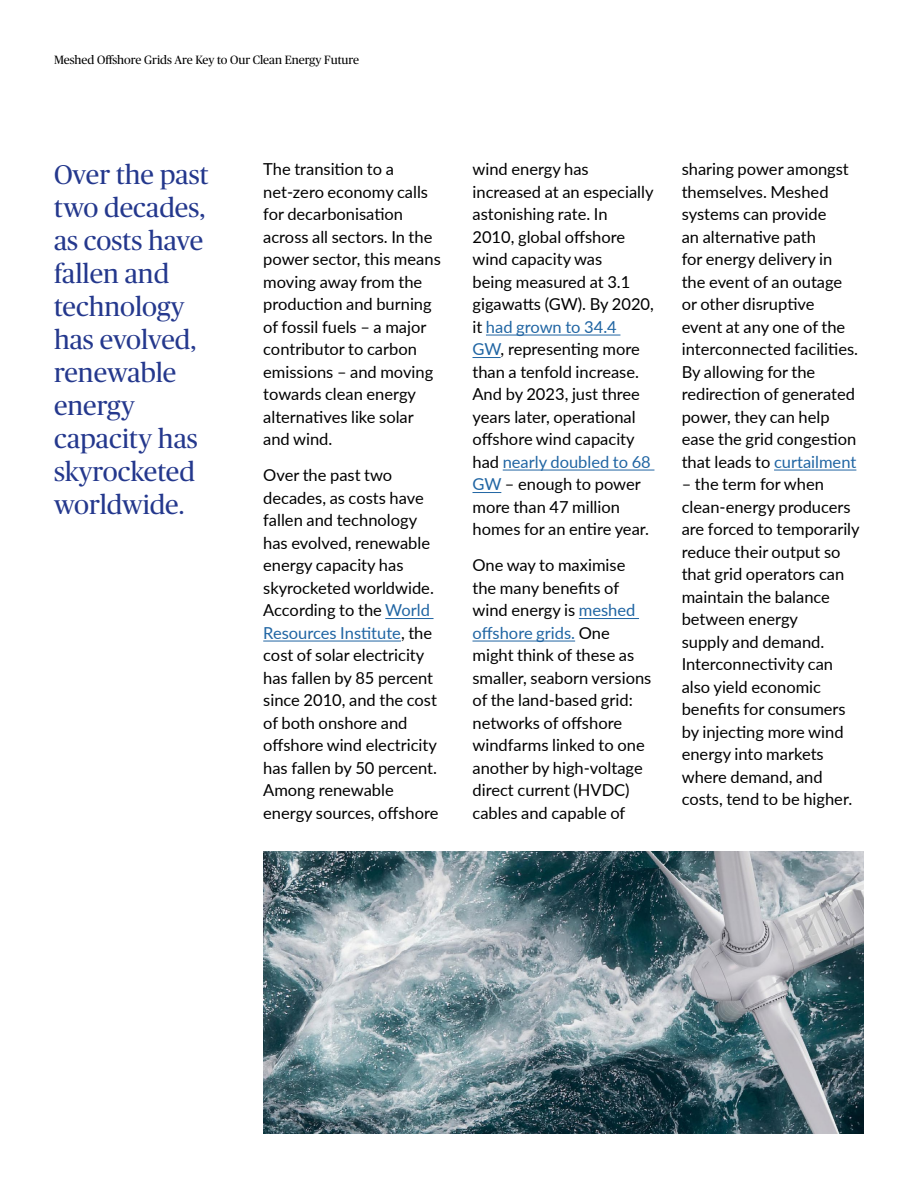
<style>
.page{position:relative;width:918px;height:1188px;background:#fff}
.page>*{position:absolute;margin:0;border:0;box-sizing:border-box;transform-origin:0 0}
.t1{font:27px/33px "Chubb Publico";color:#24388d}
.t2{font:16.5px/22.5px "Lato";color:#000}
.t3{font:12px "Chubb Publico";color:#000}
.s1{color:#2065a3}
</style>
<div class="page">
<hr style="left:385px;top:618px;width:49px;height:1px;background:#2065a3">
<hr style="left:263px;top:641px;width:138px;height:1px;background:#2065a3">
<hr style="left:486px;top:335px;width:134px;height:1px;background:#2065a3">
<svg style="left:472px;top:357px;width:29px;height:1px"></svg>
<hr style="left:503px;top:470px;width:151px;height:1px;background:#2065a3">
<svg style="left:472px;top:492px;width:29px;height:1px"></svg>
<hr style="left:579px;top:618px;width:60px;height:1px;background:#2065a3">
<hr style="left:472px;top:641px;width:103px;height:1px;background:#2065a3">
<hr style="left:774px;top:470px;width:82px;height:1px;background:#2065a3">
<img style="left:263px;top:851px;width:601px;height:283px">
<p class="t3" style="left:54px;top:51px;width:307px">Meshed Offshore Grids Are Key to Our Clean Energy Future</p>
<h1 class="t1" style="left:54px;top:156px;width:156px">Over the past two decades, as costs have fallen and technology has evolved, renewable energy capacity has skyrocketed worldwide.</h1>
<p class="t2" style="left:263px;top:157px;width:179px">The transition to a net-zero economy calls for decarbonisation across all sectors. In the power sector, this means moving away from the production and burning of fossil fuels – a major contributor to carbon emissions – and moving towards clean energy alternatives like solar and wind.</p>
<p class="t2" style="left:263px;top:463px;width:177px">Over the past two decades, as costs have fallen and technology has evolved, renewable energy capacity has skyrocketed worldwide.<br>According to the <span class="s1">World<br>Resources Institute</span>, the cost of solar electricity has fallen by 85 percent since 2010, and the cost of both onshore and offshore wind electricity has fallen by 50 percent.<br>Among renewable energy sources, offshore</p>
<p class="t2" style="left:472px;top:157px;width:183px">wind energy has increased at an especially astonishing rate. In<br>2010, global offshore wind capacity was<br>being measured at 3.1 gigawatts (GW). By 2020, it <span class="s1">had grown to 34.4<br>GW</span>, representing more than a tenfold increase.<br>And by 2023, just three years later, operational offshore wind capacity had <span class="s1">nearly doubled to 68<br>GW</span> – enough to power more than 47 million homes for an entire year.</p>
<p class="t2" style="left:472px;top:553px;width:180px">One way to maximise the many benefits of wind energy is <span class="s1">meshed offshore grids.</span> One might think of these as smaller, seaborn versions of the land-based grid: networks of offshore windfarms linked to one another by high-voltage direct current (HVDC) cables and capable of</p>
<p class="t2" style="left:682px;top:157px;width:178px">sharing power amongst themselves. Meshed systems can provide<br>an alternative path<br>for energy delivery in the event of an outage or other disruptive event at any one of the interconnected facilities.<br>By allowing for the redirection of generated power, they can help ease the grid congestion that leads to <span class="s1">curtailment</span></p>
<p class="t2" style="left:682px;top:472px;width:179px">– the term for when clean-energy producers are forced to temporarily reduce their output so that grid operators can maintain the balance between energy<br>supply and demand.<br>Interconnectivity can also yield economic benefits for consumers by injecting more wind energy into markets where demand, and costs, tend to be higher.</p>
</div>
